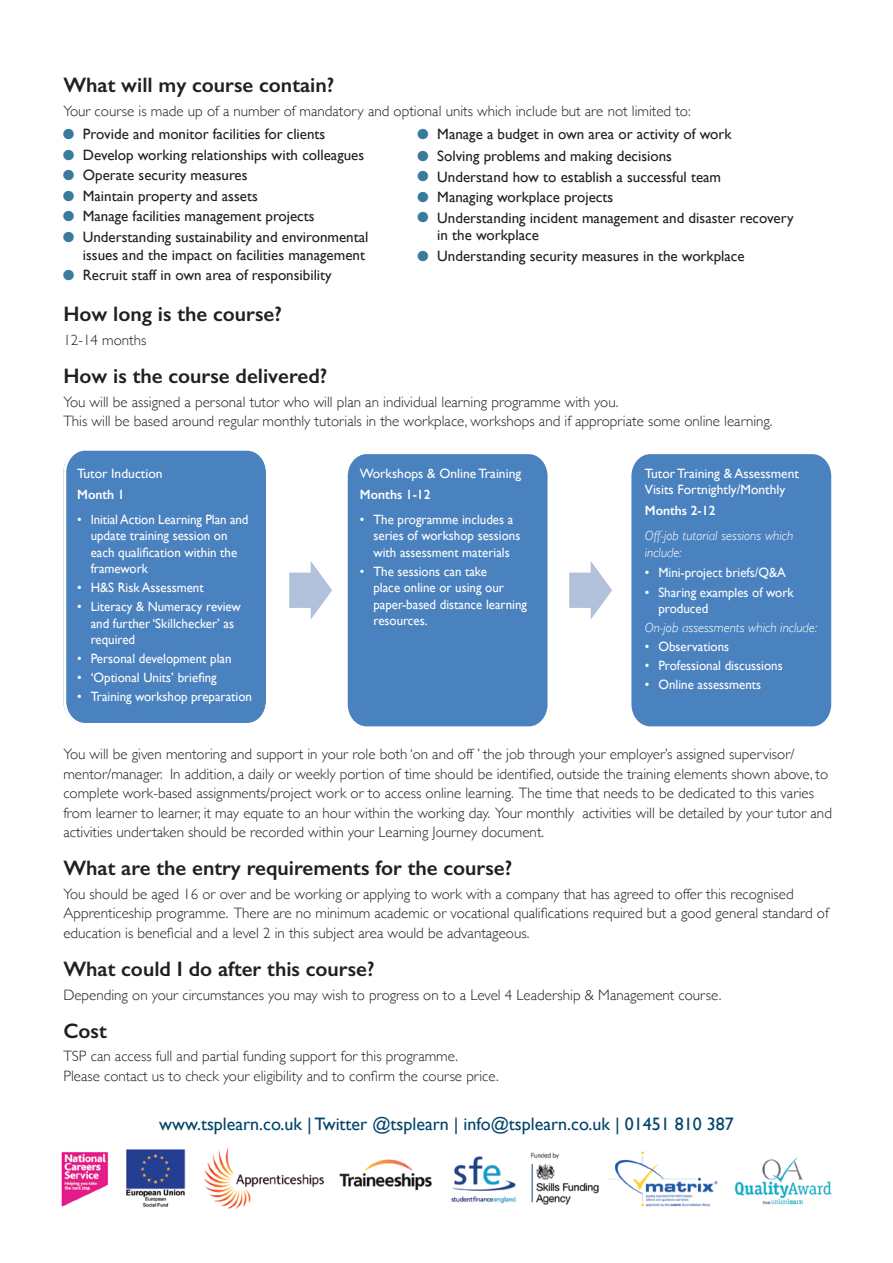
<style>
.page{position:relative;width:893px;height:1263px;background:#fff}
.page>*{position:absolute;margin:0;border:0;box-sizing:border-box;transform-origin:0 0}
.SPBodycopy{font:600 21px "Gill Sans";color:#231f20}
.SPBodycopy-2{font:18px "Gill Sans";color:#00446a}
.SPBodycopy-3{font:300 15px/19.5px "Gill Sans";color:#231f20}
.SPBodycopy-4{font:15px/17.5px "Gill Sans";color:#231f20;text-align:right}
.SPBodycopy-5{font:13.5px/16.5px "Gill Sans";color:#fff;scale:.96 1}
.SPBodycopy-6{font:13.5px/16.5px "Gill Sans";color:#fff}
.SPBodycopy-7{font:italic 300 13.5px/16.5px "Gill Sans";color:#fff}
.SPBodycopy-8{font:600 13.5px "Gill Sans";color:#fff;scale:.96 1}
.s1{color:#397a9d}
</style>
<div class="page">
<img style="left:61px;top:1147px;width:771px;height:62px">
<div style="left:63px;top:450px;width:203px;height:273px;background:#4a81bf"></div>
<div style="left:347px;top:454px;width:201px;height:273px;background:#4a81bf"></div>
<svg style="left:569px;top:561px;width:43px;height:59px"></svg>
<svg style="left:289px;top:561px;width:43px;height:59px"></svg>
<div style="left:631px;top:454px;width:201px;height:273px;background:#4a81bf"></div>
<p class="SPBodycopy" style="left:63px;top:72px;width:272px">What will my course contain?</p>
<p class="SPBodycopy-3" style="left:63px;top:100px;width:629px">Your course is made up of a number of mandatory and optional units which include but are not limited to:</p>
<p class="SPBodycopy-4" style="left:63px;top:125px;width:264px"><span class="s1">●</span> Provide and monitor facilities for clients</p>
<p class="SPBodycopy-4" style="left:63px;top:146px;width:302px"><span class="s1">●</span> Develop working relationships with colleagues</p>
<p class="SPBodycopy-4" style="left:63px;top:166px;width:186px"><span class="s1">●</span> Operate security measures</p>
<p class="SPBodycopy-4" style="left:63px;top:187px;width:196px"><span class="s1">●</span> Maintain property and assets</p>
<p class="SPBodycopy-4" style="left:63px;top:207px;width:253px"><span class="s1">●</span> Manage facilities management projects</p>
<p class="SPBodycopy-4" style="left:63px;top:228px;width:307px"><span class="s1">●</span> Understanding sustainability and environmental issues and the impact on facilities management</p>
<p class="SPBodycopy-4" style="left:63px;top:266px;width:270px"><span class="s1">●</span> Recruit staff in own area of responsibility</p>
<p class="SPBodycopy-4" style="left:418px;top:125px;width:315px"><span class="s1">●</span> Manage a budget in own area or activity of work</p>
<p class="SPBodycopy-4" style="left:418px;top:147px;width:256px"><span class="s1">●</span> Solving problems and making decisions</p>
<p class="SPBodycopy-4" style="left:418px;top:168px;width:305px"><span class="s1">●</span> Understand how to establish a successful team</p>
<p class="SPBodycopy-4" style="left:418px;top:188px;width:197px"><span class="s1">●</span> Managing workplace projects</p>
<p class="SPBodycopy-4" style="left:437px;top:209px;width:358px;text-align:left;text-indent:-20px"><span class="s1">●</span> Understanding incident management and disaster recovery in the workplace</p>
<p class="SPBodycopy-4" style="left:418px;top:247px;width:328px"><span class="s1">●</span> Understanding security measures in the workplace</p>
<p class="SPBodycopy" style="left:63px;top:302px;width:220px">How long is the course?</p>
<p class="SPBodycopy-3" style="left:63px;top:330px;width:85px">12-14 months</p>
<p class="SPBodycopy" style="left:63px;top:363px;width:265px">How is the course delivered?</p>
<p class="SPBodycopy-3" style="left:63px;top:392px;width:711px">You will be assigned a personal tutor who will plan an individual learning programme with you.<br>This will be based around regular monthly tutorials in the workplace, workshops and if appropriate some online learning.</p>
<p class="SPBodycopy-6" style="left:77px;top:465px;width:87px">Tutor Induction</p>
<p class="SPBodycopy-8" style="left:77px;top:486px;width:51px">Month 1</p>
<p class="SPBodycopy-5" style="left:91px;top:511px;width:166px;text-indent:-14px">• Initial Action Learning Plan and update training session on each qualification within the framework</p>
<p class="SPBodycopy-5" style="left:77px;top:579px;width:133px">• H&amp;S Risk Assessment</p>
<p class="SPBodycopy-5" style="left:91px;top:598px;width:158px;text-indent:-14px">• Literacy &amp; Numeracy review and further ‘Skillchecker’ as required</p>
<p class="SPBodycopy-5" style="left:77px;top:650px;width:162px">• Personal development plan</p>
<p class="SPBodycopy-5" style="left:77px;top:669px;width:147px">• ‘Optional Units’ briefing</p>
<p class="SPBodycopy-5" style="left:77px;top:688px;width:184px">• Training workshop preparation</p>
<p class="SPBodycopy-6" style="left:360px;top:465px;width:163px">Workshops &amp; Online Training</p>
<p class="SPBodycopy-8" style="left:360px;top:486px;width:75px">Months 1-12</p>
<p class="SPBodycopy-5" style="left:373px;top:511px;width:154px;text-indent:-14px">• The programme includes a series of workshop sessions with assessment materials</p>
<p class="SPBodycopy-5" style="left:373px;top:563px;width:161px;text-indent:-14px">• The sessions can take<br>place online or using our paper-based distance learning resources.</p>
<p class="SPBodycopy-6" style="left:645px;top:465px;width:156px">Tutor Training &amp; Assessment<br>Visits Fortnightly/Monthly</p>
<p class="SPBodycopy-8" style="left:645px;top:502px;width:75px">Months 2-12</p>
<p class="SPBodycopy-7" style="left:645px;top:527px;width:150px">Off-job tutorial sessions which include:</p>
<p class="SPBodycopy-5" style="left:645px;top:564px;width:148px">• Mini-project briefs/Q&amp;A</p>
<p class="SPBodycopy-5" style="left:658px;top:584px;width:143px;text-indent:-14px">• Sharing examples of work produced</p>
<p class="SPBodycopy-7" style="left:645px;top:619px;width:174px">On-job assessments which include:</p>
<p class="SPBodycopy-5" style="left:645px;top:638px;width:89px">• Observations</p>
<p class="SPBodycopy-5" style="left:645px;top:657px;width:145px">• Professional discussions</p>
<p class="SPBodycopy-5" style="left:645px;top:676px;width:123px">• Online assessments</p>
<p class="SPBodycopy-3" style="left:63px;top:744px;width:770px">You will be given mentoring and support in your role both ‘on and off ’ the job through your employer’s assigned supervisor/ mentor/manager. In addition, a daily or weekly portion of time should be identified, outside the training elements shown above, to complete work-based assignments/project work or to access online learning. The time that needs to be dedicated to this varies from learner to learner, it may equate to an hour within the working day. Your monthly activities will be detailed by your tutor and activities undertaken should be recorded within your Learning Journey document.</p>
<p class="SPBodycopy" style="left:63px;top:855px;width:450px">What are the entry requirements for the course?</p>
<p class="SPBodycopy-3" style="left:63px;top:883px;width:767px">You should be aged 16 or over and be working or applying to work with a company that has agreed to offer this recognised<br>Apprenticeship programme. There are no minimum academic or vocational qualifications required but a good general standard of education is beneficial and a level 2 in this subject area would be advantageous.</p>
<p class="SPBodycopy" style="left:63px;top:956px;width:313px">What could I do after this course?</p>
<p class="SPBodycopy-3" style="left:63px;top:984px;width:660px">Depending on your circumstances you may wish to progress on to a Level 4 Leadership &amp; Management course.</p>
<p class="SPBodycopy" style="left:63px;top:1018px;width:45px">Cost</p>
<p class="SPBodycopy-3" style="left:63px;top:1046px;width:437px">TSP can access full and partial funding support for this programme.<br>Please contact us to check your eligibility and to confirm the course price.</p>
<p class="SPBodycopy-2" style="left:159px;top:1113px;width:576px">www.tsplearn.co.uk | Twitter @tsplearn | info@tsplearn.co.uk | 01451 810 387</p>
</div>
